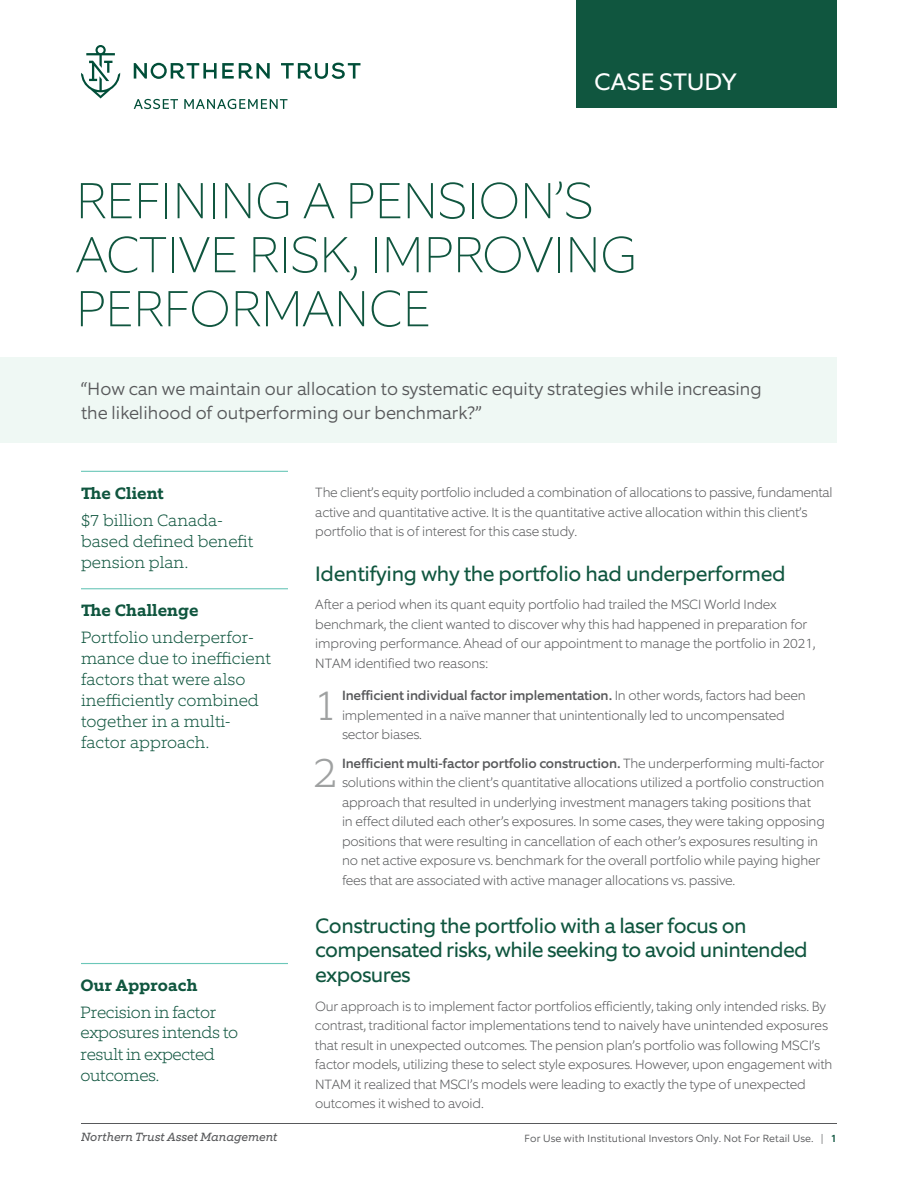
<style>
.page{position:relative;width:918px;height:1188px;background:#fff}
.page>*{position:absolute;margin:0;border:0;box-sizing:border-box;transform-origin:0 0}
.t1{font:100 51px/54px "Equip";color:#10563f}
.t2{font:200 41.85px "Equip Slab";color:#9fa1a1}
.t3{font:24px "Equip";letter-spacing:-.005em;color:#fff}
.t4{font:21px/24.9px "Equip";letter-spacing:-.02em;color:#10563f}
.t5{font:300 18px/24px "Equip";letter-spacing:-.005em;color:#58595b}
.t6{font:200 16.5px/21px "Equip Slab";color:#10563f}
.t7{font:200 16.5px/21px "Equip Slab";letter-spacing:-.02em;color:#10553f}
.t8{font:700 16.5px "Equip Slab";letter-spacing:.01em;color:#10563f}
.t9{font:200 13.5px/19.5px "Equip";letter-spacing:-.01em;color:#58595b}
.t10{font:italic 12px "Equip Slab";color:#58595b}
.t11{font:300 10.5px "Equip";letter-spacing:.01em;color:#57585a}
.s1{font-weight:500}
.s2{font-family:"Equip Condensed"}
.s3{font-weight:500;color:#0e553e}
</style>
<div class="page">
<hr style="left:81px;top:1123px;width:756px;height:1px;background:#58595b">
<div style="left:0;top:358px;width:837px;height:85px;background:#eff8f4"></div>
<hr style="left:81px;top:588px;width:207px;height:1px;background:#6bc7b9">
<hr style="left:81px;top:471px;width:207px;height:1px;background:#6bc7b9">
<hr style="left:81px;top:963px;width:207px;height:1px;background:#6bc7b9">
<svg style="left:134px;top:63px;width:226px;height:16px"></svg>
<svg style="left:81px;top:45px;width:39px;height:53px"></svg>
<svg style="left:134px;top:99px;width:44px;height:10px"></svg>
<svg style="left:184px;top:99px;width:104px;height:10px"></svg>
<div style="left:576px;top:0;width:261px;height:108px;background:#10563f"></div>
<h3 class="t3" style="left:594px;top:66px;width:144px">CASE STUDY</h3>
<h1 class="t1" style="left:76px;top:173px;width:564px">REFINING A PENSION’S<br>ACTIVE RISK, IMPROVING<br>PERFORMANCE</h1>
<h3 class="t5" style="left:81px;top:377px;width:682px">“How can we maintain our allocation to systematic equity strategies while increasing the likelihood of outperforming our benchmark?”</h3>
<p class="t8" style="left:81px;top:483px;width:84px">The Client</p>
<p class="t6" style="left:81px;top:510px;width:174px">$7 billion Canada&shy;based defined benefit pension plan.</p>
<p class="t8" style="left:81px;top:600px;width:119px">The Challenge</p>
<p class="t6" style="left:81px;top:627px;width:191px">Portfolio underperfor&shy;mance due to inefficient factors that were also inefficiently combined together in a multi&shy;factor approach.</p>
<p class="t8" style="left:81px;top:975px;width:119px">Our Approach</p>
<p class="t7" style="left:81px;top:1001px;width:159px">Precision in factor exposures intends to result in expected outcomes.</p>
<p class="t10" style="left:81px;top:1130px;width:198px">Northern Trust Asset Management</p>
<p class="t9" style="left:315px;top:482px;width:519px">The client’s equity portfolio included a combination of allocations to passive, fundamental active and quantitative active. It is the quantitative active allocation within this client’s portfolio that is of interest for this case study.</p>
<h3 class="t4" style="left:315px;top:561px;width:472px">Identifying why the portfolio had underperformed</h3>
<p class="t9" style="left:315px;top:595px;width:502px">After a period when its quant equity portfolio had trailed the MSCI World Index benchmark, the client wanted to discover why this had happened in preparation for improving performance. Ahead of our appointment to manage the portfolio in 2021, NTAM identified two reasons:</p>
<h2 class="t2" style="left:314px;top:679px;width:25px">1</h2>
<p class="t9" style="left:342px;top:686px;width:465px"><span class="s1">Inefficient individual factor implementation.</span> In other words, factors had been implemented in a naïve manner that unintentionally led to uncompensated sector biases.</p>
<h2 class="t2" style="left:313px;top:746px;width:25px">2</h2>
<p class="t9" style="left:342px;top:753px;width:484px"><span class="s1">Inefficient multi-factor portfolio construction.</span> The underperforming multi-factor solutions within the client’s quantitative allocations utilized a portfolio construction approach that resulted in underlying investment managers taking positions that in effect diluted each other’s exposures. In some cases, they were taking opposing positions that were resulting in cancellation of each other’s exposures resulting in no net active exposure vs. benchmark for the overall portfolio while paying higher fees that are associated with active manager allocations vs. passive.</p>
<h3 class="t4" style="left:315px;top:913px;width:494px">Constructing the portfolio with a laser focus on compensated risks, while seeking to avoid unintended exposures</h3>
<p class="t9" style="left:315px;top:996px;width:519px">Our approach is to implement factor portfolios efficiently, taking only intended risks. By contrast, traditional factor implementations tend to naively have unintended exposures that result in unexpected outcomes. The pension plan’s portfolio was following MSCI’s factor models, utilizing these to select style exposures. However, upon engagement with NTAM it realized that MSCI’s models were leading to exactly the type of unexpected outcomes it wished to avoid.</p>
<p class="t11" style="left:525px;top:1132px;width:314px">For Use with Institutional Investors Only. Not For Retail Use. <span class="s2">|</span> <span class="s3">1</span></p>
</div>
